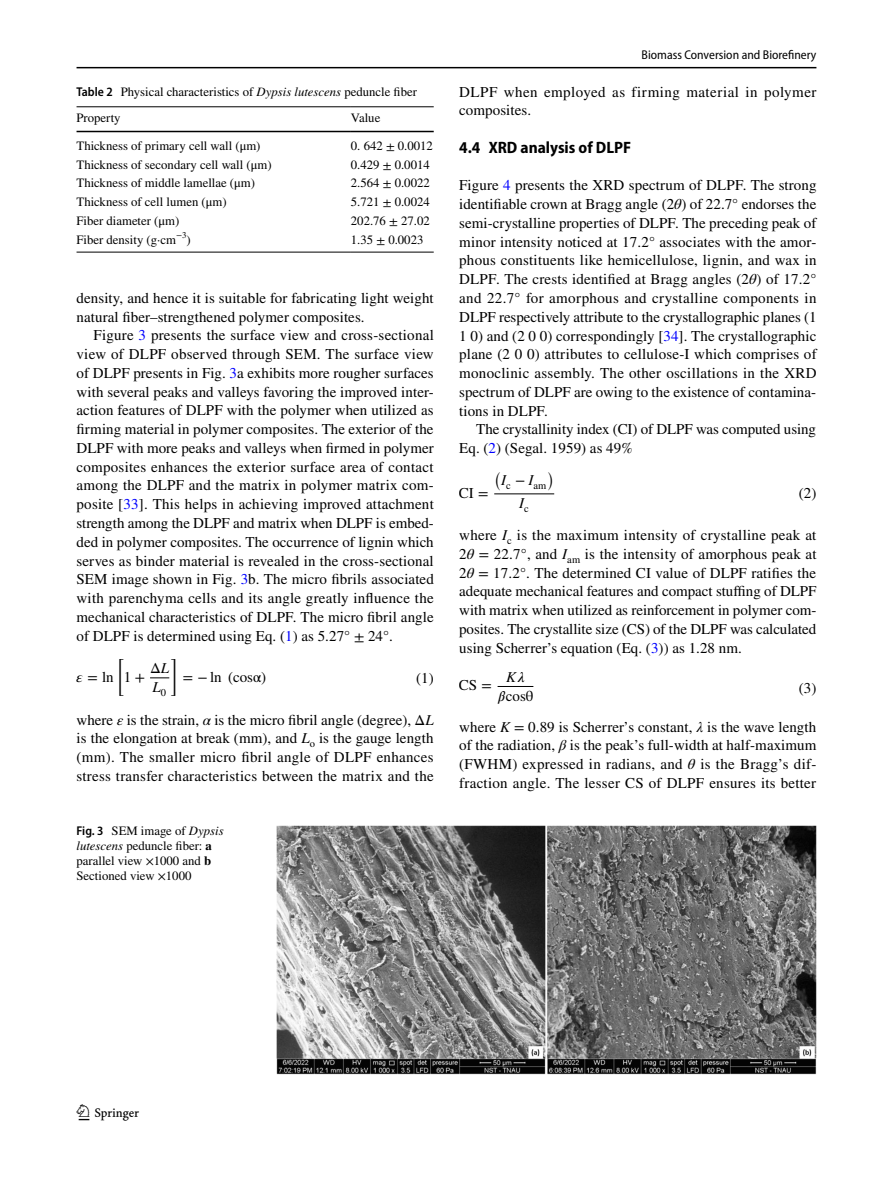
<style>
.page{position:relative;width:893px;height:1187px;background:#fff}
.page>*{position:absolute;margin:0;border:0;box-sizing:border-box;transform-origin:0 0}
.t1{font:22.5px "Springnew Regular 2";color:#000}
.t2{font:700 semi-condensed 16.5px "Myriad Pro";color:#000}
.t3{font:15px/18.8px "STIX";letter-spacing:.005em;color:#000;text-align:justify}
.t4{font:15px/18.8px "STIX";letter-spacing:.03em;color:#000}
.t5{font:15px "STIX Math Regular 3";color:#000}
.t6{font:15px "STIX General";color:#000}
.t7{font:15px "STIX General Regular 2";color:#000}
.t8{font:15px "STIX General Regular 3";color:#000}
.t9{font:15px "STIX Math Extensions Regular 2";color:#000}
.t10{font:15px "STIX General Italic 3";color:#000}
.t11{font:15px "STIX Math Extensions";color:#000}
.t12{font:italic 15px "STIX General";color:#000}
.t13{font:15px "STIX General Italic 2";color:#000}
.t14{font:12.75px/15px "STIX";color:#000}
.t15{font:semi-condensed 12.75px "Myriad Pro";color:#000}
.t16{font:10.5px "STIX General Regular 3";color:#000}
.s1{font-family:"Myriad Pro";font-weight:600;font-stretch:semi-condensed}
.s2{font-style:italic}
.s3{color:#00f}
.s4{font-family:"STIX General Regular 2"}
.s5{font-family:"STIX General Italic 3"}
.s6{font-family:"STIX Math Italic 2"}
.s7{font-family:"STIX Math Regular 3"}
.s8{font-weight:700}
.s9{font-family:"STIX Math"}
.s10{font-family:"STIX Math";font-style:italic}
.s11{font-family:"STIX Math Regular 2"}
</style>
<div class="page">
<hr style="left:77px;top:67px;width:739px;height:1px;background:#000">
<svg style="left:150px;top:677px;width:19px;height:1px"></svg>
<hr style="left:494px;top:493px;width:60px;height:1px;background:#000">
<hr style="left:498px;top:686px;width:35px;height:1px;background:#000">
<hr style="left:77px;top:106px;width:274px;height:1px;background:#000">
<hr style="left:77px;top:131px;width:274px;height:1px;background:#000">
<hr style="left:351px;top:106px;width:83px;height:1px;background:#000">
<hr style="left:351px;top:131px;width:83px;height:1px;background:#000">
<hr style="left:77px;top:252px;width:274px;height:1px;background:#000">
<hr style="left:351px;top:252px;width:83px;height:1px;background:#000">
<img style="left:276px;top:825px;width:540px;height:248px">
<p class="t14" style="left:77px;top:80px;width:342px;line-height:25.5px"><span class="s1">Table 2</span> Physical characteristics of <span class="s2">Dypsis lutescens</span> peduncle fiber<br>Property</p>
<p class="t14" style="left:351px;top:111px;width:31px">Value</p>
<p class="t14" style="left:77px;top:139px;width:186px">Thickness of primary cell wall (μm)</p>
<p class="t14" style="left:351px;top:139px;width:84px">0. 642 ± 0.0012</p>
<p class="t14" style="left:77px;top:158px;width:197px">Thickness of secondary cell wall (μm)</p>
<p class="t14" style="left:351px;top:158px;width:80px">0.429 ± 0.0014</p>
<p class="t14" style="left:77px;top:176px;width:180px">Thickness of middle lamellae (μm)</p>
<p class="t14" style="left:351px;top:176px;width:80px">2.564 ± 0.0022</p>
<p class="t14" style="left:77px;top:195px;width:152px">Thickness of cell lumen (μm)</p>
<p class="t14" style="left:351px;top:195px;width:80px">5.721 ± 0.0024</p>
<p class="t14" style="left:77px;top:214px;width:104px">Fiber diameter (μm)</p>
<p class="t14" style="left:351px;top:214px;width:80px">202.76 ± 27.02</p>
<p class="t14" style="left:77px;top:233px;width:116px">Fiber density (g·cm<sup>−3</sup>)</p>
<p class="t14" style="left:351px;top:232px;width:74px">1.35 ± 0.0023</p>
<p class="t3" style="left:77px;top:289px;width:359px">density, and hence it is suitable for fabricating light weight natural fiber–strengthened polymer composites.</p>
<p class="t3" style="left:77px;top:327px;width:359px;text-indent:17px">Figure <span class="s3">3</span> presents the surface view and cross-sectional view of DLPF observed through SEM. The surface view of DLPF presents in Fig. <span class="s3">3</span>a exhibits more rougher surfaces with several peaks and valleys favoring the improved inter&shy;action features of DLPF with the polymer when utilized as firming material in polymer composites. The exterior of the DLPF with more peaks and valleys when firmed in polymer composites enhances the exterior surface area of contact among the DLPF and the matrix in polymer matrix com&shy;posite [<span class="s3">33</span>]. This helps in achieving improved attachment strength among the DLPF and matrix when DLPF is embed&shy;ded in polymer composites. The occurrence of lignin which serves as binder material is revealed in the cross-sectional SEM image shown in Fig. <span class="s3">3</span>b. The micro fibrils associated with parenchyma cells and its angle greatly influence the mechanical characteristics of DLPF. The micro fibril angle of DLPF is determined using Eq. (<span class="s3">1</span>) as 5.27° ± 24°.</p>
<p class="t9" style="left:171px;top:646px;width:9px">]</p>
<p class="t5" style="left:183px;top:671px;width:85px">= − <span class="s4">ln</span> (<span class="s4">cos</span>α)</p>
<p class="t9" style="left:116px;top:646px;width:9px">[</p>
<p class="t5" style="left:150px;top:662px;width:21px">Δ<span class="s5">L</span></p>
<p class="t10" style="left:153px;top:682px;width:15px">L<sub>0</sub></p>
<p class="t7" style="left:76px;top:667px;width:39px"><span class="s6">𝜀</span><span class="s7">=</span>ln</p>
<p class="t3" style="left:416px;top:670px;width:19px">(1)</p>
<p class="t7" style="left:124px;top:667px;width:23px">1<span class="s7">+</span></p>
<p class="t3" style="left:77px;top:711px;width:359px">where <span class="s2">ε</span> is the strain, <span class="s2">α</span> is the micro fibril angle (degree), Δ<span class="s2">L </span>is the elongation at break (mm), and <span class="s2">L</span><sub>o</sub> is the gauge length (mm). The smaller micro fibril angle of DLPF enhances stress transfer characteristics between the matrix and the</p>
<p class="t14" style="left:77px;top:824px;width:149px"><span class="s1">Fig. 3</span> SEM image of <span class="s2">Dypsis lutescens</span> peduncle fiber: <span class="s8">a </span>parallel view ×1000 and <span class="s8">b<br></span>Sectioned view ×1000</p>
<p class="t15" style="left:642px;top:48px;width:176px">Biomass Conversion and Biorefinery</p>
<p class="t4" style="left:459px;top:83px;width:359px">DLPF when employed as firming material in polymer composites.</p>
<p class="t2" style="left:459px;top:138px;width:173px">4.4 XRD analysis of DLPF</p>
<p class="t3" style="left:459px;top:177px;width:359px">Figure <span class="s3">4</span> presents the XRD spectrum of DLPF. The strong identifiable crown at Bragg angle (2<span class="s2">θ</span>) of 22.7° endorses the semi-crystalline properties of DLPF. The preceding peak of minor intensity noticed at 17.2° associates with the amor&shy;phous constituents like hemicellulose, lignin, and wax in DLPF. The crests identified at Bragg angles (2<span class="s2">θ</span>) of 17.2° and 22.7° for amorphous and crystalline components in DLPF respectively attribute to the crystallographic planes (1<br>1 0) and (2 0 0) correspondingly [<span class="s3">34</span>]. The crystallographic plane (2 0 0) attributes to cellulose-I which comprises of monoclinic assembly. The other oscillations in the XRD spectrum of DLPF are owing to the existence of contamina&shy;tions in DLPF.</p>
<p class="t3" style="left:459px;top:421px;width:358px;text-indent:17px">The crystallinity index (CI) of DLPF was computed using<br>Eq. (<span class="s3">2</span>) (Segal. 1959) as 49%</p>
<p class="t11" style="left:494px;top:459px;width:9px">(</p>
<p class="t16" style="left:501px;top:479px;width:47px"><sup>I</sup>c <sup>−</sup> <sup>I</sup>am</p>
<p class="t11" style="left:547px;top:459px;width:9px">)</p>
<p class="t12" style="left:519px;top:498px;width:11px">I<sub>c</sub></p>
<p class="t8" style="left:459px;top:483px;width:31px">CI <span class="s9">=</span></p>
<p class="t3" style="left:799px;top:484px;width:19px">(2)</p>
<p class="t3" style="left:459px;top:526px;width:359px">where <span class="s2">I</span><sub>c</sub> is the maximum intensity of crystalline peak at 2<span class="s2">θ</span> = 22.7°, and <span class="s2">I</span><sub>am</sub> is the intensity of amorphous peak at 2<span class="s2">θ</span> = 17.2°. The determined CI value of DLPF ratifies the adequate mechanical features and compact stuffing of DLPF with matrix when utilized as reinforcement in polymer com&shy;posites. The crystallite size (CS) of the DLPF was calculated using Scherrer’s equation (Eq. (<span class="s3">3</span>)) as 1.28 nm.</p>
<p class="t13" style="left:506px;top:671px;width:20px">K<span class="s10">𝜆</span></p>
<p class="t6" style="left:498px;top:686px;width:37px"><span class="s10">𝛽</span>cos<span class="s11">θ</span></p>
<p class="t6" style="left:459px;top:676px;width:34px">CS <span class="s11">=</span></p>
<p class="t3" style="left:799px;top:679px;width:19px">(3)</p>
<p class="t3" style="left:459px;top:718px;width:359px">where <span class="s2">K</span> = 0.89 is Scherrer’s constant, <span class="s2">λ</span> is the wave length of the radiation, <span class="s2">β</span> is the peak’s full-width at half-maximum (FWHM) expressed in radians, and <span class="s2">θ</span> is the Bragg’s dif&shy;fraction angle. The lesser CS of DLPF ensures its better</p>
<h1 class="t1" style="left:79px;top:1104px;width:62px">1 3</h1>
</div>
